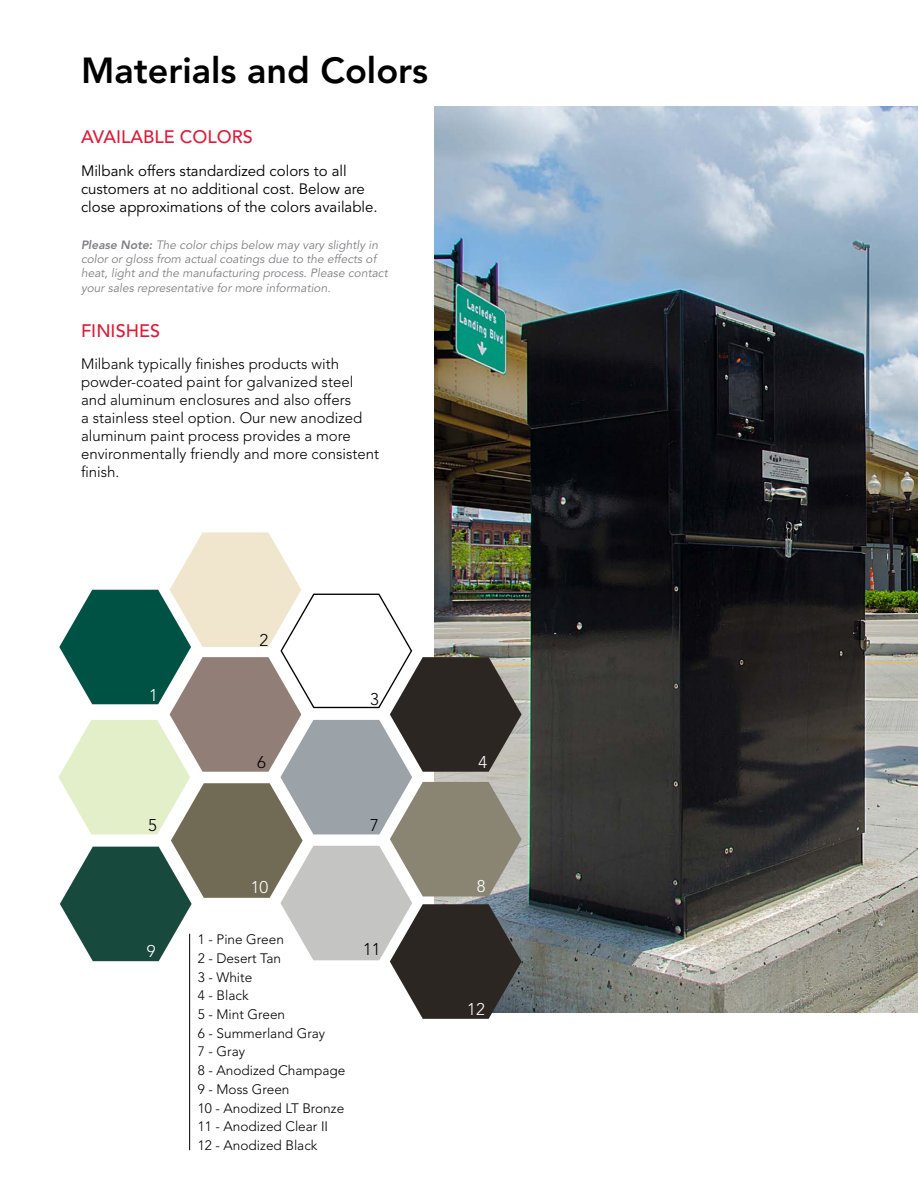
<style>
.page{position:relative;width:918px;height:1188px;background:#fff}
.page>*{position:absolute;margin:0;border:0;box-sizing:border-box;transform-origin:0 0}
.t1{font:800 36px "Avenir LT Std";color:#000}
.t2{font:500 18px "Avenir LT Std";color:#e31937}
.t3{font:300 16.8px "Avenir LT Std";color:#fff}
.t4{font:300 16.8px "Avenir LT Std";color:#000101}
.t5{font:300 15px/18px "Avenir LT Std";color:#000}
.t6{font:15px/18px "Avenir LT Std";color:#000}
.t7{font:300 13.65px/18.8px "Avenir LT Std";color:#000}
.t8{font:italic 12px/14.4px "Avenir LT Std";color:#7f8084}
.s1{font-weight:800}
</style>
<div class="page">
<img style="left:434px;top:106px;width:484px;height:906px">
<hr style="left:189px;top:934px;width:1px;height:216px;background:#000">
<svg style="left:58px;top:532px;width:464px;height:487px"></svg>
<h1 class="t1" style="left:81px;top:49px;width:349px">Materials and Colors</h1>
<p class="t2" style="left:81px;top:126px;width:173px">AVAILABLE COLORS</p>
<p class="t6" style="left:81px;top:162px;width:298px">Milbank offers standardized colors to all customers at no additional cost. Below are close approximations of the colors available.</p>
<p class="t8" style="left:81px;top:238px;width:308px"><span class="s1">Please Note:</span> The color chips below may vary slightly in color or gloss from actual coatings due to the effects of heat, light and the manufacturing process. Please contact your sales representative for more information.</p>
<p class="t2" style="left:81px;top:321px;width:81px">FINISHES</p>
<p class="t5" style="left:81px;top:355px;width:300px">Milbank typically finishes products with powder-coated paint for galvanized steel and aluminum enclosures and also offers<br>a stainless steel option. Our new anodized aluminum paint process provides a more environmentally friendly and more consistent finish.</p>
<p class="t4" style="left:259px;top:630px;width:10px">2</p>
<p class="t3" style="left:149px;top:685px;width:10px">1</p>
<p class="t4" style="left:370px;top:690px;width:10px">3</p>
<p class="t4" style="left:257px;top:752px;width:10px">6</p>
<p class="t3" style="left:478px;top:752px;width:10px">4</p>
<p class="t4" style="left:148px;top:815px;width:10px">5</p>
<p class="t4" style="left:370px;top:815px;width:10px">7</p>
<p class="t3" style="left:251px;top:878px;width:19px">10</p>
<p class="t3" style="left:477px;top:877px;width:10px">8</p>
<p class="t3" style="left:147px;top:941px;width:10px">9</p>
<p class="t7" style="left:198px;top:930px;width:149px">1 - Pine Green<br>2 - Desert Tan<br>3 - White<br>4 - Black<br>5 - Mint Green<br>6 - Summerland Gray<br>7 - Gray<br>8 - Anodized Champage<br>9 - Moss Green<br>10 - Anodized LT Bronze<br>11 - Anodized Clear II<br>12 - Anodized Black</p>
<p class="t4" style="left:363px;top:940px;width:19px">11</p>
<p class="t3" style="left:467px;top:999px;width:19px">12</p>
</div>
